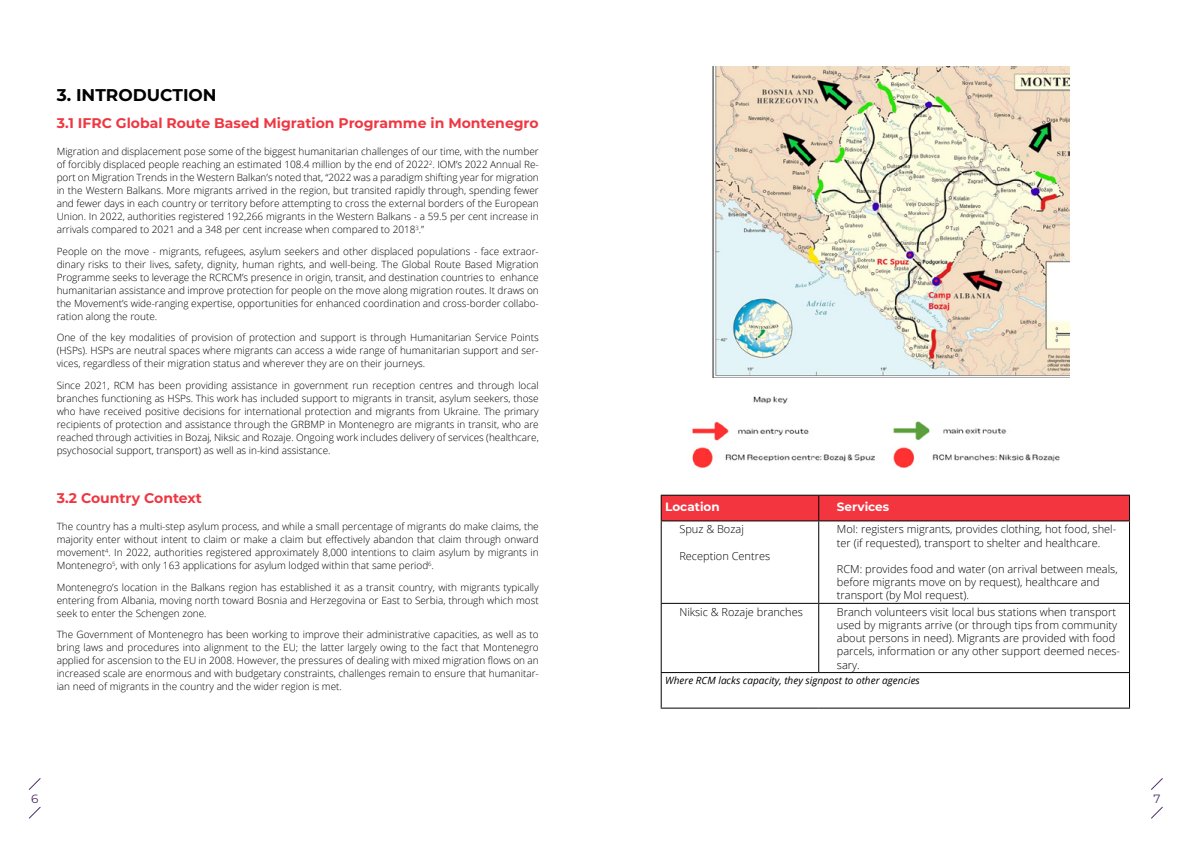
<style>
.page{position:relative;width:1191px;height:842px;background:#fff}
.page>*{position:absolute;margin:0;border:0;box-sizing:border-box;transform-origin:0 0}
.t1{font:700 17px "Montserrat";color:#000}
.t2{font:700 14px "Montserrat";color:#ef3742}
.t3{font:700 12px "Montserrat";color:#fff}
.t4{font:12px "Montserrat";color:#502d6d}
.t5{font:300 11px/13.2px "Open Sans";color:#000}
.t6{font:300 10px/13px "Open Sans";color:#000;text-align:justify}
.t7{font:italic 10px "Open Sans";color:#000}
</style>
<div class="page">
<img style="left:712px;top:67px;width:357px;height:310px">
<div style="left:660px;top:495px;width:470px;height:25px;background:#f33540"></div>
<hr style="left:660px;top:520px;width:158px;height:1px;background:#000">
<hr style="left:660px;top:521px;width:1px;height:82px;background:#000">
<hr style="left:818px;top:520px;width:312px;height:1px;background:#000">
<hr style="left:818px;top:521px;width:1px;height:82px;background:#000">
<hr style="left:1129px;top:521px;width:1px;height:82px;background:#000">
<hr style="left:660px;top:603px;width:158px;height:1px;background:#000">
<hr style="left:660px;top:604px;width:1px;height:68px;background:#000">
<hr style="left:818px;top:603px;width:312px;height:1px;background:#000">
<hr style="left:818px;top:604px;width:1px;height:68px;background:#000">
<hr style="left:1129px;top:604px;width:1px;height:68px;background:#000">
<hr style="left:660px;top:672px;width:158px;height:1px;background:#000">
<hr style="left:660px;top:673px;width:1px;height:35px;background:#000">
<hr style="left:818px;top:672px;width:312px;height:1px;background:#000">
<hr style="left:1129px;top:673px;width:1px;height:35px;background:#000">
<hr style="left:660px;top:708px;width:158px;height:1px;background:#000">
<hr style="left:818px;top:708px;width:312px;height:1px;background:#000">
<img style="left:692px;top:396px;width:368px;height:72px">
<svg style="left:28px;top:778px;width:13px;height:12px"></svg>
<svg style="left:29px;top:806px;width:12px;height:13px"></svg>
<svg style="left:1151px;top:778px;width:12px;height:12px"></svg>
<svg style="left:1151px;top:806px;width:12px;height:13px"></svg>
<h1 class="t1" style="left:57px;top:82px;width:161px">3. INTRODUCTION</h1>
<h2 class="t2" style="left:57px;top:113px;width:483px">3.1 IFRC Global Route Based Migration Programme in Montenegro</h2>
<p class="t6" style="left:57px;top:145px;width:483px">Migration and displacement pose some of the biggest humanitarian challenges of our time, with the number of forcibly displaced people reaching an estimated 108.4 million by the end of 2022<sup>2</sup>. IOM’s 2022 Annual Re&shy;port on Migration Trends in the Western Balkan’s noted that, “2022 was a paradigm shifting year for migration in the Western Balkans. More migrants arrived in the region, but transited rapidly through, spending fewer and fewer days in each country or territory before attempting to cross the external borders of the European Union. In 2022, authorities registered 192,266 migrants in the Western Balkans - a 59.5 per cent increase in arrivals compared to 2021 and a 348 per cent increase when compared to 2018<sup>3</sup>.”</p>
<p class="t6" style="left:57px;top:244px;width:483px">People on the move - migrants, refugees, asylum seekers and other displaced populations - face extraor&shy;dinary risks to their lives, safety, dignity, human rights, and well-being. The Global Route Based Migration Programme seeks to leverage the RCRCM’s presence in origin, transit, and destination countries to enhance humanitarian assistance and improve protection for people on the move along migration routes. It draws on the Movement’s wide-ranging expertise, opportunities for enhanced coordination and cross-border collabo&shy;ration along the route.</p>
<p class="t6" style="left:57px;top:331px;width:483px">One of the key modalities of provision of protection and support is through Humanitarian Service Points (HSPs). HSPs are neutral spaces where migrants can access a wide range of humanitarian support and ser&shy;vices, regardless of their migration status and wherever they are on their journeys.</p>
<p class="t6" style="left:57px;top:378px;width:483px">Since 2021, RCM has been providing assistance in government run reception centres and through local branches functioning as HSPs. This work has included support to migrants in transit, asylum seekers, those who have received positive decisions for international protection and migrants from Ukraine. The primary recipients of protection and assistance through the GRBMP in Montenegro are migrants in transit, who are reached through activities in Bozaj, Niksic and Rozaje. Ongoing work includes delivery of services (healthcare, psychosocial support, transport) as well as in-kind assistance.</p>
<h2 class="t2" style="left:57px;top:488px;width:147px">3.2 Country Context</h2>
<p class="t6" style="left:57px;top:520px;width:483px">The country has a multi-step asylum process, and while a small percentage of migrants do make claims, the majority enter without intent to claim or make a claim but effectively abandon that claim through onward movement<sup>4</sup>. In 2022, authorities registered approximately 8,000 intentions to claim asylum by migrants in Montenegro<sup>5</sup>, with only 163 applications for asylum lodged within that same period<sup>6</sup>.</p>
<p class="t6" style="left:57px;top:580px;width:483px">Montenegro’s location in the Balkans region has established it as a transit country, with migrants typically entering from Albania, moving north toward Bosnia and Herzegovina or East to Serbia, through which most seek to enter the Schengen zone.</p>
<p class="t6" style="left:57px;top:628px;width:483px">The Government of Montenegro has been working to improve their administrative capacities, as well as to bring laws and procedures into alignment to the EU; the latter largely owing to the fact that Montenegro applied for ascension to the EU in 2008. However, the pressures of dealing with mixed migration flows on an increased scale are enormous and with budgetary constraints, challenges remain to ensure that humanitar&shy;ian need of migrants in the country and the wider region is met.</p>
<p class="t3" style="left:665px;top:498px;width:56px">Location</p>
<p class="t3" style="left:837px;top:498px;width:54px">Services</p>
<p class="t5" style="left:679px;top:522px;width:66px">Spuz &amp; Bozaj</p>
<p class="t5" style="left:679px;top:549px;width:92px">Reception Centres</p>
<p class="t5" style="left:837px;top:522px;width:281px">MoI: registers migrants, provides clothing, hot food, shel&shy;ter (if requested), transport to shelter and healthcare.</p>
<p class="t5" style="left:837px;top:562px;width:282px">RCM: provides food and water (on arrival between meals, before migrants move on by request), healthcare and transport (by MoI request).</p>
<p class="t5" style="left:679px;top:605px;width:125px">Niksic &amp; Rozaje branches</p>
<p class="t5" style="left:837px;top:605px;width:285px">Branch volunteers visit local bus stations when transport used by migrants arrive (or through tips from community about persons in need). Migrants are provided with food parcels, information or any other support deemed neces&shy;sary.</p>
<p class="t7" style="left:665px;top:674px;width:256px">Where RCM lacks capacity, they signpost to other agencies</p>
<p class="t4" style="left:31px;top:791px;width:9px">6</p>
<p class="t4" style="left:1153px;top:791px;width:9px">7</p>
</div>
